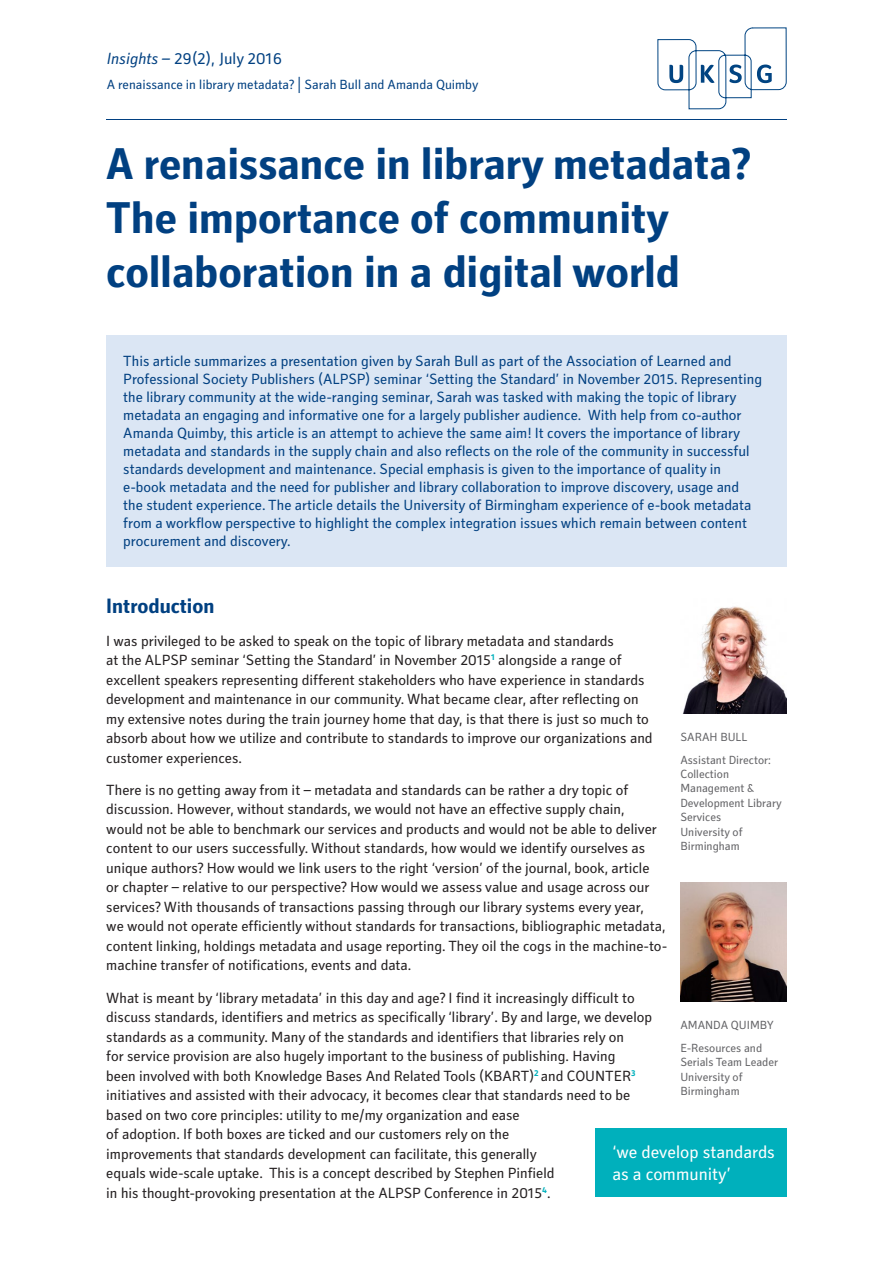
<style>
.page{position:relative;width:893px;height:1263px;background:#fff}
.page>*{position:absolute;margin:0;border:0;box-sizing:border-box;transform-origin:0 0}
.Main_Headline{font:700 45px/54px "Secca Std";color:#014081}
.A-Style_Heading{font:700 21px "Secca Std";color:#014081}
.Stand_out_quote{font:18px/21.6px "Secca Std";color:#fff}
.Title_-_Series_-_Dat{font:16.5px "Secca Std";color:#014081}
.Body{font:15px/19.5px "Secca Std";color:#231f20}
.Extract_Box{font:15px/18px "Secca Std";color:#014081}
.Title_-_Aiuthor{font:13.5px "Secca Std";color:#014081}
.t1{font:12px/14.4px "Secca Std";color:#636366}
.s1{font-style:italic}
</style>
<div class="page">
<div style="left:106px;top:335px;width:681px;height:231px;background:#dbe6f4"></div>
<hr style="left:106px;top:119px;width:681px;height:1px;background:#014081">
<svg style="left:657px;top:27px;width:130px;height:82px"></svg>
<img style="left:683px;top:606px;width:104px;height:107px">
<img style="left:680px;top:882px;width:107px;height:120px">
<div style="left:595px;top:1129px;width:192px;height:68px;background:#00b0bc"></div>
<p class="Title_-_Series_-_Dat" style="left:107px;top:49px;width:177px"><span class="s1">Insights</span> – 29(2), July 2016</p>
<p class="Title_-_Aiuthor" style="left:107px;top:77px;width:373px">A renaissance in library metadata? | Sarah Bull and Amanda Quimby</p>
<p class="Main_Headline" style="left:106px;top:139px;width:645px">A renaissance in library metadata?<br>The importance of community collaboration in a digital world</p>
<p class="Extract_Box" style="left:123px;top:352px;width:640px">This article summarizes a presentation given by Sarah Bull as part of the Association of Learned and Professional Society Publishers (ALPSP) seminar ‘Setting the Standard’ in November 2015. Representing the library community at the wide-ranging seminar, Sarah was tasked with making the topic of library metadata an engaging and informative one for a largely publisher audience. With help from co-author Amanda Quimby, this article is an attempt to achieve the same aim! It covers the importance of library metadata and standards in the supply chain and also reflects on the role of the community in successful standards development and maintenance. Special emphasis is given to the importance of quality in e-book metadata and the need for publisher and library collaboration to improve discovery, usage and the student experience. The article details the University of Birmingham experience of e-book metadata from a workflow perspective to highlight the complex integration issues which remain between content procurement and discovery.</p>
<p class="A-Style_Heading" style="left:106px;top:594px;width:110px">Introduction</p>
<p class="Body" style="left:106px;top:631px;width:548px">I was privileged to be asked to speak on the topic of library metadata and standards<br>at the ALPSP seminar ‘Setting the Standard’ in November 2015<sup>1</sup> alongside a range of excellent speakers representing different stakeholders who have experience in standards development and maintenance in our community. What became clear, after reflecting on my extensive notes during the train journey home that day, is that there is just so much to absorb about how we utilize and contribute to standards to improve our organizations and customer experiences.</p>
<p class="Body" style="left:106px;top:781px;width:562px">There is no getting away from it – metadata and standards can be rather a dry topic of discussion. However, without standards, we would not have an effective supply chain,<br>would not be able to benchmark our services and products and would not be able to deliver content to our users successfully. Without standards, how would we identify ourselves as unique authors? How would we link users to the right ‘version’ of the journal, book, article<br>or chapter – relative to our perspective? How would we assess value and usage across our services? With thousands of transactions passing through our library systems every year,<br>we would not operate efficiently without standards for transactions, bibliographic metadata, content linking, holdings metadata and usage reporting. They oil the cogs in the machine-to&shy;machine transfer of notifications, events and data.</p>
<p class="Body" style="left:106px;top:988px;width:547px">What is meant by ‘library metadata’ in this day and age? I find it increasingly difficult to discuss standards, identifiers and metrics as specifically ‘library’. By and large, we develop standards as a community. Many of the standards and identifiers that libraries rely on<br>for service provision are also hugely important to the business of publishing. Having<br>been involved with both Knowledge Bases And Related Tools (KBART)<sup>2</sup> and COUNTER<sup>3 </sup>initiatives and assisted with their advocacy, it becomes clear that standards need to be based on two core principles: utility to me/my organization and ease<br>of adoption. If both boxes are ticked and our customers rely on the<br>improvements that standards development can facilitate, this generally<br>equals wide-scale uptake. This is a concept described by Stephen Pinfield<br>in his thought-provoking presentation at the ALPSP Conference in 2015<sup>4</sup>.</p>
<p class="t1" style="left:680px;top:730px;width:69px">SARAH BULL</p>
<p class="t1" style="left:680px;top:753px;width:103px">Assistant Director:<br>Collection<br>Management &amp;<br>Development Library<br>Services</p>
<p class="t1" style="left:680px;top:825px;width:64px">University of<br>Birmingham</p>
<p class="t1" style="left:680px;top:1018px;width:95px">AMANDA QUIMBY</p>
<p class="t1" style="left:680px;top:1041px;width:99px">E-Resources and<br>Serials Team Leader</p>
<p class="t1" style="left:680px;top:1070px;width:64px">University of<br>Birmingham</p>
<p class="Stand_out_quote" style="left:612px;top:1142px;width:164px">‘we develop standards as a community’</p>
</div>
